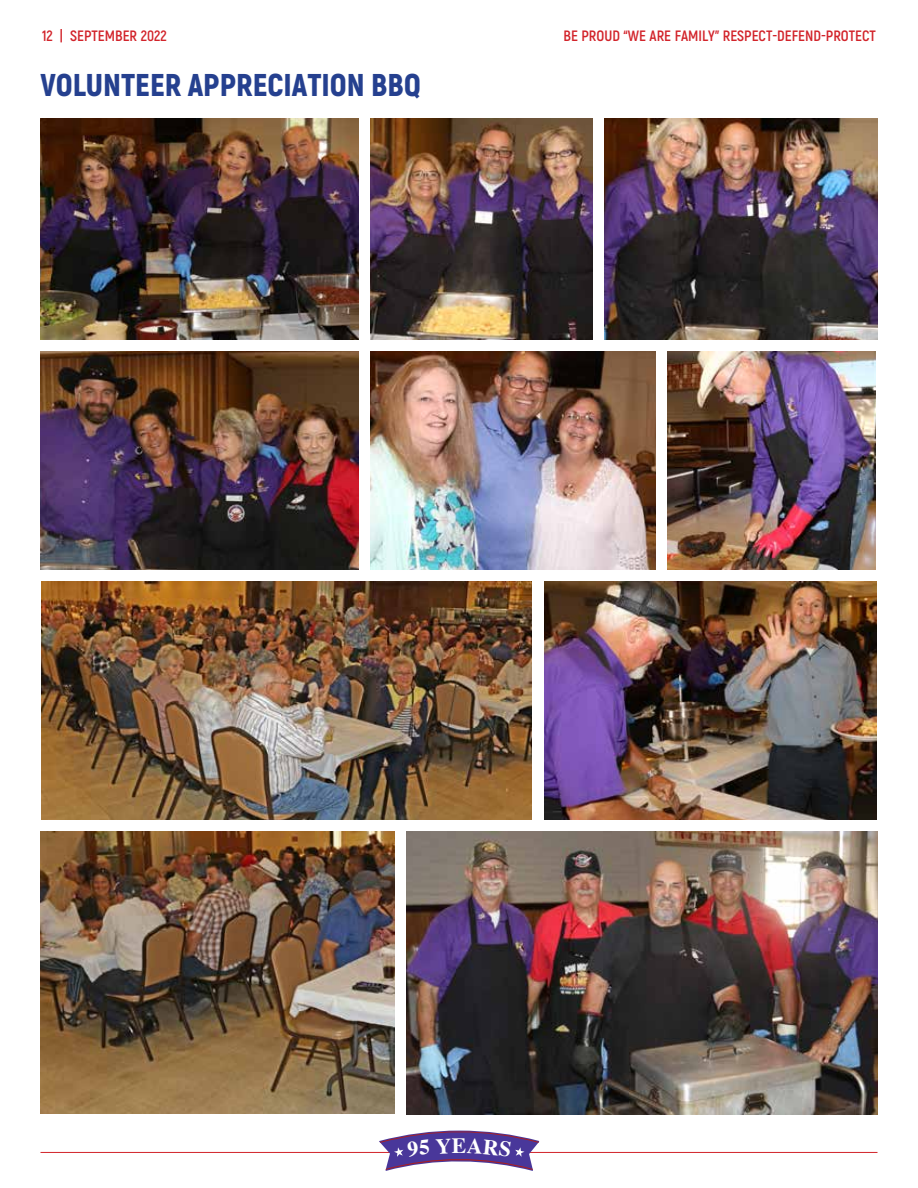
<style>
.page{position:relative;width:918px;height:1188px;background:#fff}
.page>*{position:absolute;margin:0;border:0;box-sizing:border-box;transform-origin:0 0}
.t1{font:900 31.5px "Akrobat";color:#25408f}
.t2{font:700 21.75px "Times";color:#fff}
.t3{font:700 15px "Akrobat";color:#d2232a}
</style>
<div class="page">
<hr style="left:40px;top:1152px;width:838px;height:1px;background:#d2232a">
<svg style="left:380px;top:1128px;width:159px;height:15px"></svg>
<img style="left:40px;top:118px;width:319px;height:221px">
<img style="left:40px;top:352px;width:319px;height:218px">
<img style="left:371px;top:118px;width:221px;height:221px">
<img style="left:41px;top:582px;width:491px;height:237px">
<img style="left:605px;top:118px;width:273px;height:221px">
<img style="left:668px;top:352px;width:208px;height:218px">
<img style="left:371px;top:352px;width:284px;height:218px">
<img style="left:40px;top:832px;width:354px;height:282px">
<img style="left:544px;top:582px;width:333px;height:237px">
<img style="left:406px;top:832px;width:472px;height:282px">
<svg style="left:379px;top:1131px;width:160px;height:40px"></svg>
<p class="t3" style="left:42px;top:26px;width:126px">12 | SEPTEMBER 2022</p>
<p class="t3" style="left:563px;top:26px;width:314px">BE PROUD “WE ARE FAMILY” RESPECT-DEFEND-PROTECT</p>
<h1 class="t1" style="left:40px;top:64px;width:382px">VOLUNTEER APPRECIATION BBQ</h1>
<h2 class="t2" style="left:452px;top:1125px;width:16px">E</h2>
</div>
